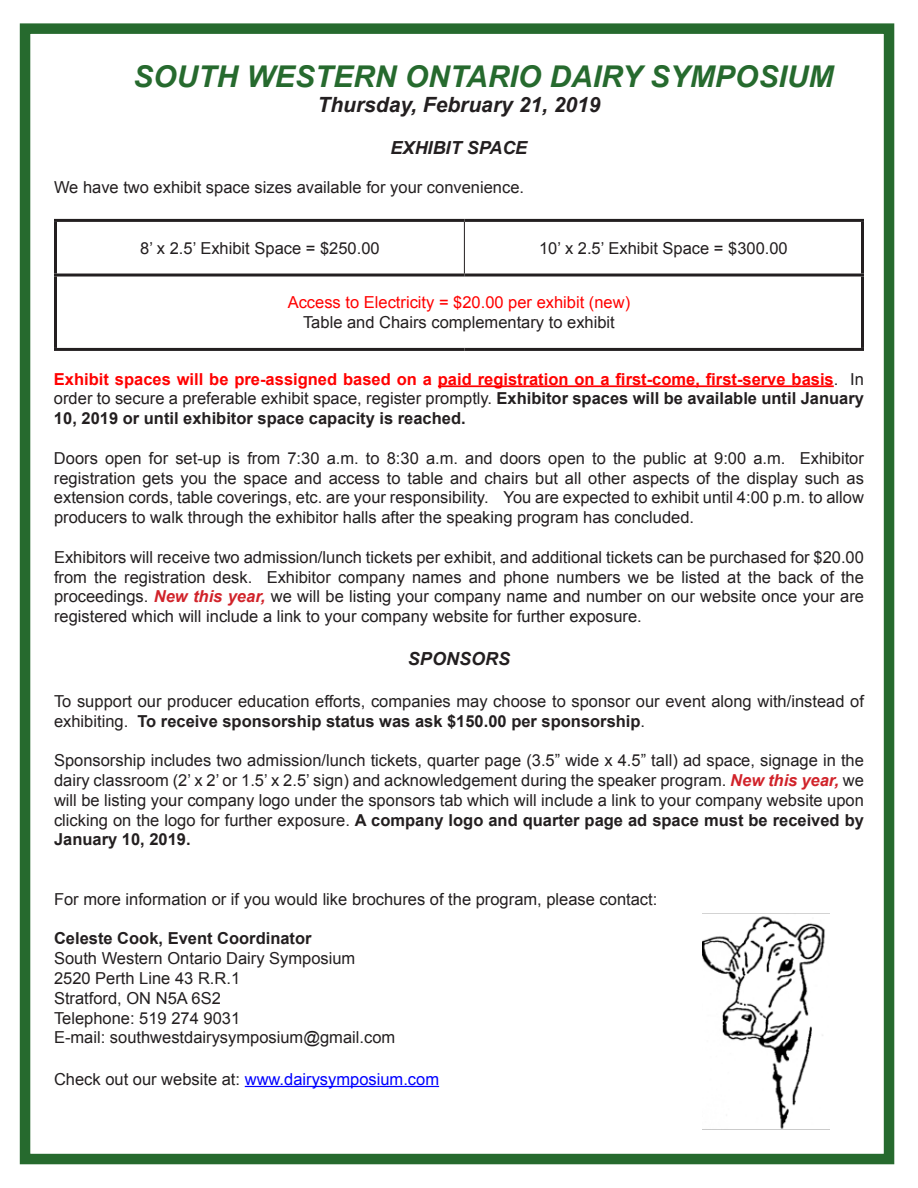
<style>
.page{position:relative;width:918px;height:1188px;background:#fff}
.page>*{position:absolute;margin:0;border:0;box-sizing:border-box;transform-origin:0 0}
.t1{font:italic 700 30px "Arial";color:#266a2e}
.t2{font:italic 700 21px "Arial";color:#231f20}
.t3{font:italic 700 18px "Arial";color:#231f20}
.t4{font:16.5px/19.8px "Arial";color:#231f20;text-align:justify}
.t5{font:700 16.5px/19.8px "Arial";color:#231f20;text-align:justify}
.t6{font:16.5px "Arial";color:#00f}
.t7{font:16.5px "Arial";color:#f00}
.s1{color:#f00}
.s2{font-weight:400}
.s3{font-weight:700;font-style:italic;color:#d1232a}
.s4{font-weight:700}
.s5{color:#231f20}
</style>
<div class="page">
<div style="left:20px;top:23px;width:874px;height:1141px;background:#fff;border:10px solid #266a2e"></div>
<hr style="left:438px;top:385px;width:396px;height:2px;background:#f00">
<hr style="left:245px;top:1086px;width:194px;height:1px;background:#00f">
<hr style="left:464px;top:222px;width:1px;height:52px;background:#231f20">
<hr style="left:54px;top:219px;width:410px;height:3px;background:#231f20">
<hr style="left:54px;top:222px;width:3px;height:52px;background:#231f20">
<hr style="left:464px;top:219px;width:400px;height:3px;background:#231f20">
<hr style="left:861px;top:222px;width:3px;height:52px;background:#231f20">
<hr style="left:54px;top:274px;width:410px;height:3px;background:#231f20">
<hr style="left:54px;top:277px;width:3px;height:71px;background:#231f20">
<hr style="left:464px;top:274px;width:400px;height:3px;background:#231f20">
<hr style="left:861px;top:277px;width:3px;height:71px;background:#231f20">
<hr style="left:54px;top:348px;width:410px;height:3px;background:#231f20">
<hr style="left:464px;top:348px;width:400px;height:3px;background:#231f20">
<img style="left:702px;top:913px;width:128px;height:217px">
<p class="t1" style="left:133px;top:56px;width:702px">SOUTH WESTERN ONTARIO DAIRY SYMPOSIUM</p>
<p class="t2" style="left:318px;top:91px;width:284px">Thursday, February 21, 2019</p>
<p class="t3" style="left:391px;top:135px;width:138px">EXHIBIT SPACE</p>
<p class="t4" style="left:54px;top:178px;width:472px">We have two exhibit space sizes available for your convenience.</p>
<p class="t4" style="left:140px;top:238px;width:241px">8’ x 2.5’ Exhibit Space = $250.00</p>
<p class="t4" style="left:539px;top:238px;width:250px">10’ x 2.5’ Exhibit Space = $300.00</p>
<p class="t7" style="left:288px;top:292px;width:344px">Access to Electricity = $20.00 per exhibit (new)</p>
<p class="t4" style="left:303px;top:313px;width:313px">Table and Chairs complementary to exhibit</p>
<p class="t5" style="left:54px;top:369px;width:811px"><span class="s1">Exhibit spaces will be pre-assigned based on a paid registration on a first-come, first-serve basis</span><span class="s2">. In order to secure a preferable exhibit space, register promptly.</span> Exhibitor spaces will be available until January 10, 2019 or until exhibitor space capacity is reached.</p>
<p class="t4" style="left:54px;top:448px;width:811px">Doors open for set-up is from 7:30 a.m. to 8:30 a.m. and doors open to the public at 9:00 a.m. Exhibitor registration gets you the space and access to table and chairs but all other aspects of the display such as extension cords, table coverings, etc. are your responsibility. You are expected to exhibit until 4:00 p.m. to allow producers to walk through the exhibitor halls after the speaking program has concluded.</p>
<p class="t4" style="left:54px;top:547px;width:811px">Exhibitors will receive two admission/lunch tickets per exhibit, and additional tickets can be purchased for $20.00 from the registration desk. Exhibitor company names and phone numbers we be listed at the back of the proceedings. <span class="s3">New this year,</span> we will be listing your company name and number on our website once your are registered which will include a link to your company website for further exposure.</p>
<p class="t3" style="left:408px;top:647px;width:104px">SPONSORS</p>
<p class="t4" style="left:54px;top:691px;width:811px">To support our producer education efforts, companies may choose to sponsor our event along with/instead of exhibiting. <span class="s4">To receive sponsorship status was ask $150.00 per sponsorship</span>.</p>
<p class="t4" style="left:54px;top:751px;width:811px">Sponsorship includes two admission/lunch tickets, quarter page (3.5” wide x 4.5” tall) ad space, signage in the dairy classroom (2’ x 2’ or 1.5’ x 2.5’ sign) and acknowledgement during the speaker program. <span class="s3">New this year,</span> we will be listing your company logo under the sponsors tab which will include a link to your company website upon clicking on the logo for further exposure. <span class="s4">A company logo and quarter page ad space must be received by January 10, 2019.</span></p>
<p class="t4" style="left:54px;top:889px;width:605px">For more information or if you would like brochures of the program, please contact:</p>
<p class="t5" style="left:54px;top:929px;width:259px">Celeste Cook, Event Coordinator</p>
<p class="t4" style="left:54px;top:949px;width:303px">South Western Ontario Dairy Symposium</p>
<p class="t4" style="left:54px;top:968px;width:188px">2520 Perth Line 43 R.R.1</p>
<p class="t4" style="left:54px;top:988px;width:168px">Stratford, ON N5A 6S2</p>
<p class="t4" style="left:54px;top:1008px;width:188px">Telephone: 519 274 9031</p>
<p class="t4" style="left:54px;top:1028px;width:343px">E-mail: southwestdairysymposium@gmail.com</p>
<p class="t6" style="left:54px;top:1068px;width:387px"><span class="s5">Check out our website at:</span> www.dairysymposium.com</p>
</div>
